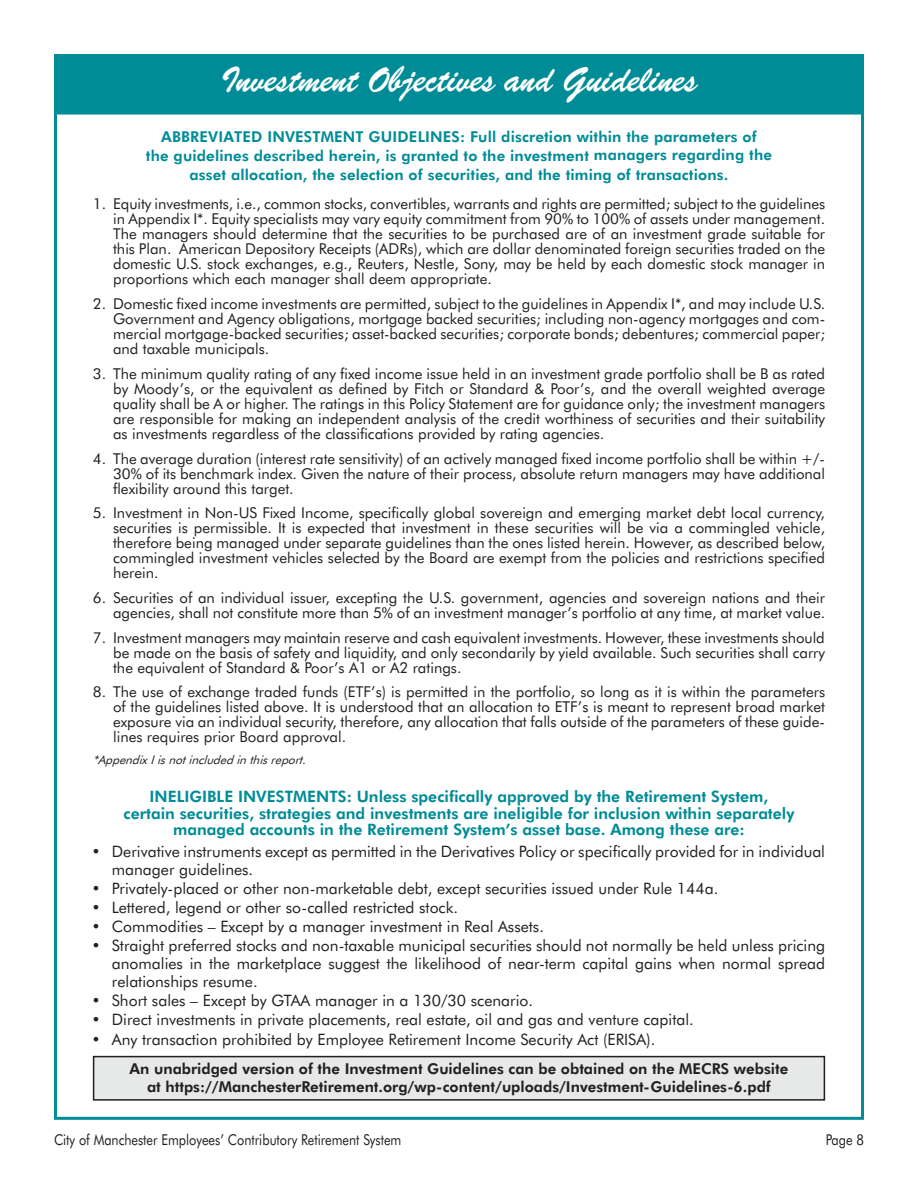
<style>
.page{position:relative;width:918px;height:1188px;background:#fff}
.page>*{position:absolute;margin:0;border:0;box-sizing:border-box;transform-origin:0 0}
.t1{font:36px "Brush Script BT";color:#fff}
.t2{font:15.75px/18px "Futura BT";color:#231f20}
.t3{font:800 15.75px/16.5px "Futura BT";color:#008c96;text-align:center}
.t4{font:15px/15px "Futura BT";color:#231f20;text-align:justify}
.t5{font:800 15px/18.9px "Futura BT";letter-spacing:.01em;color:#008c96;text-align:center}
.t6{font:800 15px/18px "Futura BT";color:#231f20;text-align:center}
.t7{font:15px "Futura BT";color:#231f20;scale:.85 1}
.t8{font:italic 12px "Futura BT";color:#231f20}
</style>
<div class="page">
<div style="left:94px;top:1057px;width:730px;height:43px;background:#e7e8e8"></div>
<div style="left:93px;top:1056px;width:732px;height:45px;border:2px solid #231f20"></div>
<div style="left:54px;top:54px;width:810px;height:59px;background:#008c96"></div>
<h1 class="t1" style="left:220px;top:58px;width:479px">Investment Objectives and Guidelines</h1>
<p class="t5" style="left:146px;top:127px;width:628px">ABBREVIATED INVESTMENT GUIDELINES: Full discretion within the parameters of<br>the guidelines described herein, is granted to the investment managers regarding the asset allocation, the selection of securities, and the timing of transactions.</p>
<p class="t4" style="left:113px;top:196px;width:714px;text-indent:-20px">1. Equity investments, i.e., common stocks, convertibles, warrants and rights are permitted; subject to the guidelines in Appendix I*. Equity specialists may vary equity commitment from 90% to 100% of assets under management.<br>The managers should determine that the securities to be purchased are of an investment grade suitable for this Plan. American Depository Receipts (ADRs), which are dollar denominated foreign securities traded on the domestic U.S. stock exchanges, e.g., Reuters, Nestle, Sony, may be held by each domestic stock manager in proportions which each manager shall deem appropriate.</p>
<p class="t4" style="left:113px;top:296px;width:714px;text-indent:-20px">2. Domestic fixed income investments are permitted, subject to the guidelines in Appendix I*, and may include U.S.<br>Government and Agency obligations, mortgage backed securities; including non-agency mortgages and com&shy;mercial mortgage-backed securities; asset-backed securities; corporate bonds; debentures; commercial paper; and taxable municipals.</p>
<p class="t4" style="left:113px;top:366px;width:714px;text-indent:-20px">3. The minimum quality rating of any fixed income issue held in an investment grade portfolio shall be B as rated by Moody’s, or the equivalent as defined by Fitch or Standard &amp; Poor’s, and the overall weighted average quality shall be A or higher. The ratings in this Policy Statement are for guidance only; the investment managers are responsible for making an independent analysis of the credit worthiness of securities and their suitability as investments regardless of the classifications provided by rating agencies.</p>
<p class="t4" style="left:113px;top:451px;width:713px;text-indent:-20px">4. The average duration (interest rate sensitivity) of an actively managed fixed income portfolio shall be within +/- 30% of its benchmark index. Given the nature of their process, absolute return managers may have additional flexibility around this target.</p>
<p class="t4" style="left:113px;top:505px;width:714px;text-indent:-20px">5. Investment in Non-US Fixed Income, specifically global sovereign and emerging market debt local currency, securities is permissible. It is expected that investment in these securities will be via a commingled vehicle, therefore being managed under separate guidelines than the ones listed herein. However, as described below, commingled investment vehicles selected by the Board are exempt from the policies and restrictions specified herein.</p>
<p class="t4" style="left:93px;top:590px;width:734px;text-align:right">6. Securities of an individual issuer, excepting the U.S. government, agencies and sovereign nations and their agencies, shall not constitute more than 5% of an investment manager’s portfolio at any time, at market value.</p>
<p class="t4" style="left:113px;top:630px;width:714px;text-indent:-20px">7. Investment managers may maintain reserve and cash equivalent investments. However, these investments should be made on the basis of safety and liquidity, and only secondarily by yield available. Such securities shall carry the equivalent of Standard &amp; Poor’s A1 or A2 ratings.</p>
<p class="t4" style="left:113px;top:684px;width:714px;text-indent:-20px">8. The use of exchange traded funds (ETF’s) is permitted in the portfolio, so long as it is within the parameters of the guidelines listed above. It is understood that an allocation to ETF’s is meant to represent broad market exposure via an individual security, therefore, any allocation that falls outside of the parameters of these guide&shy;lines requires prior Board approval.</p>
<p class="t8" style="left:93px;top:752px;width:218px">*AppendixIisnotincludedinthisreport.</p>
<p class="t3" style="left:124px;top:788px;width:672px">INELIGIBLE INVESTMENTS: Unless specifically approved by the Retirement System, certain securities, strategies and investments are ineligible for inclusion within separately managed accounts in the Retirement System’s asset base. Among these are:</p>
<p class="t2" style="left:112px;top:842px;width:715px;text-indent:-20px">• Derivative instruments except as permitted in the Derivatives Policy or specifically provided for in individual manager guidelines.</p>
<p class="t2" style="left:92px;top:879px;width:628px">• Privately-placed or other non-marketable debt, except securities issued under Rule 144a.</p>
<p class="t2" style="left:92px;top:898px;width:368px">• Lettered, legend or other so-called restricted stock.</p>
<p class="t2" style="left:92px;top:917px;width:454px">• Commodities – Except by a manager investment in Real Assets.</p>
<p class="t2" style="left:112px;top:937px;width:715px;text-align:justify;text-indent:-20px">• Straight preferred stocks and non-taxable municipal securities should not normally be held unless pricing anomalies in the marketplace suggest the likelihood of near-term capital gains when normal spread relationships resume.</p>
<p class="t2" style="left:92px;top:992px;width:443px">• Short sales – Except by GTAA manager in a 130/30 scenario.</p>
<p class="t2" style="left:92px;top:1011px;width:604px">• Direct investments in private placements, real estate, oil and gas and venture capital.</p>
<p class="t2" style="left:92px;top:1030px;width:565px">• Any transaction prohibited by Employee Retirement Income Security Act (ERISA).</p>
<p class="t6" style="left:130px;top:1060px;width:660px">An unabridged version of the Investment Guidelines can be obtained on the MECRS website at https://ManchesterRetirement.org/wp-content/uploads/Investment-Guidelines-6.pdf</p>
<p class="t7" style="left:54px;top:1131px;width:410px">City of Manchester Employees’ Contributory Retirement System</p>
<p class="t7" style="left:826px;top:1131px;width:46px">Page 8</p>
</div>
